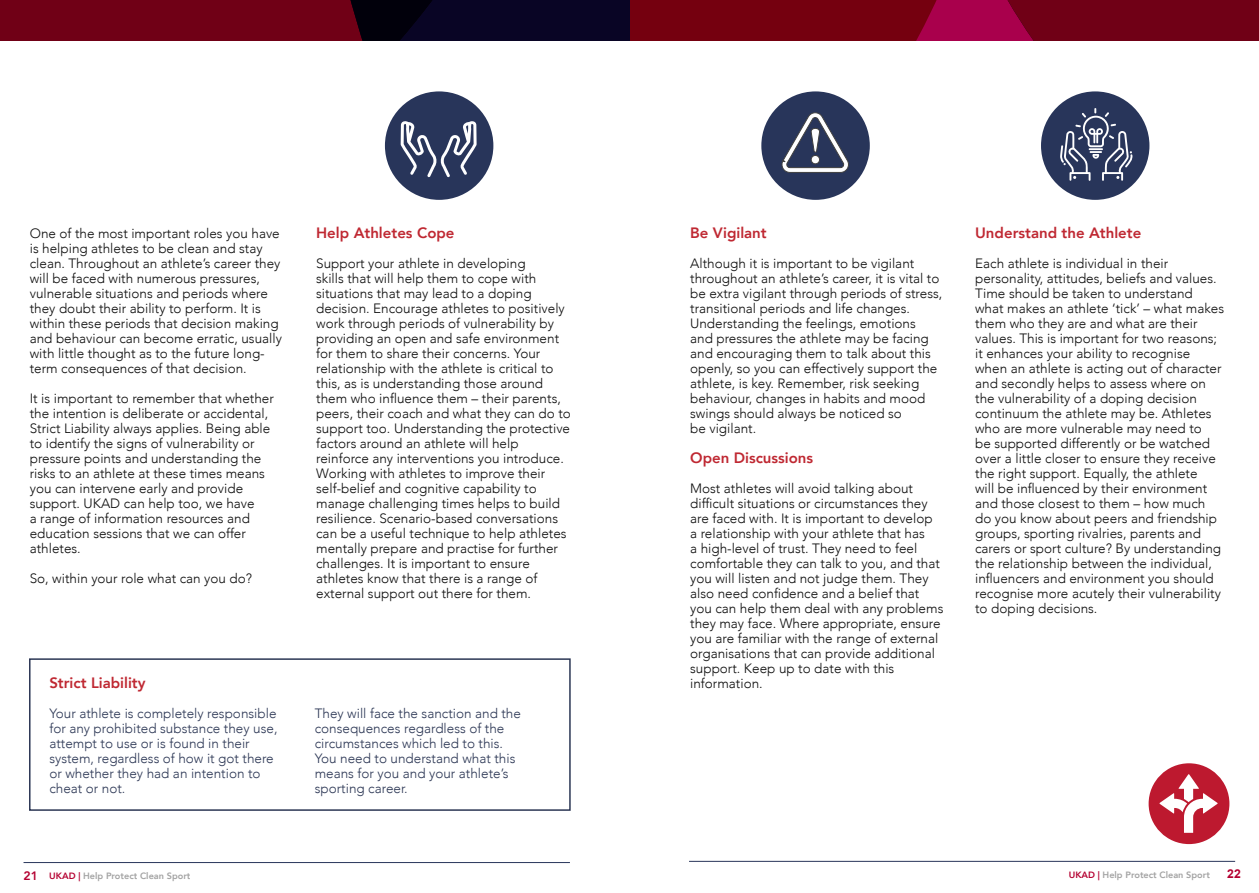
<style>
.page{position:relative;width:1259px;height:893px;background:#fff}
.page>*{position:absolute;margin:0;border:0;box-sizing:border-box;transform-origin:0 0}
.t1{font:800 15px "Avenir";color:#bf2832}
.t2{font:300 13.5px/15px "Avenir";color:#0c0c0c}
.t3{font:300 13.5px/15px "Avenir";color:#2b3654}
.t4{font:700 12.15px "Arial";color:#b40031}
.t5{font:800 9.15px "Avenir";color:#a3a3a3}
.s1{font-size:12.15px;color:#b40031}
.s2{color:#b40031}
</style>
<div class="page">
<hr style="left:24px;top:862px;width:546px;height:1px;background:#28355a">
<hr style="left:689px;top:861px;width:546px;height:1px;background:#28355a">
<svg style="left:0;top:0;width:1259px;height:40px;background:#5e001a"></svg>
<div style="left:29px;top:658px;width:542px;height:153px;border:2px solid #2b3654"></div>
<div style="left:1148px;top:763px;width:81px;height:81px;background:#bd192f;border-radius:50%"></div>
<svg style="left:1159px;top:774px;width:58px;height:59px"></svg>
<div style="left:761px;top:91px;width:109px;height:109px;background:#28355a;border-radius:50%"></div>
<div style="left:385px;top:91px;width:108px;height:109px;background:#28355a;border-radius:50%"></div>
<div style="left:1041px;top:91px;width:108px;height:109px;background:#28355a;border-radius:50%"></div>
<svg style="left:401px;top:121px;width:75px;height:56px"></svg>
<svg style="left:781px;top:113px;width:68px;height:60px"></svg>
<svg style="left:1060px;top:108px;width:73px;height:73px"></svg>
<p class="t2" style="left:30px;top:225px;width:254px">One of the most important roles you have is helping athletes to be clean and stay clean. Throughout an athlete’s career they will be faced with numerous pressures, vulnerable situations and periods where they doubt their ability to perform. It is within these periods that decision making and behaviour can become erratic, usually with little thought as to the future long&shy;term consequences of that decision.</p>
<p class="t2" style="left:30px;top:390px;width:246px">It is important to remember that whether the intention is deliberate or accidental, Strict Liability always applies. Being able to identify the signs of vulnerability or pressure points and understanding the risks to an athlete at these times means you can intervene early and provide support. UKAD can help too, we have<br>a range of information resources and education sessions that we can offer athletes.</p>
<p class="t2" style="left:30px;top:570px;width:224px">So, within your role what can you do?</p>
<p class="t1" style="left:316px;top:221px;width:140px">Help Athletes Cope</p>
<p class="t2" style="left:316px;top:255px;width:256px">Support your athlete in developing<br>skills that will help them to cope with situations that may lead to a doping decision. Encourage athletes to positively work through periods of vulnerability by providing an open and safe environment for them to share their concerns. Your relationship with the athlete is critical to this, as is understanding those around them who influence them – their parents, peers, their coach and what they can do to support too. Understanding the protective factors around an athlete will help reinforce any interventions you introduce.<br>Working with athletes to improve their self-belief and cognitive capability to manage challenging times helps to build resilience. Scenario-based conversations can be a useful technique to help athletes mentally prepare and practise for further challenges. It is important to ensure athletes know that there is a range of external support out there for them.</p>
<p class="t1" style="left:49px;top:671px;width:98px">Strict Liability</p>
<p class="t3" style="left:49px;top:705px;width:230px">Your athlete is completely responsible for any prohibited substance they use, attempt to use or is found in their system, regardless of how it got there or whether they had an intention to cheat or not.</p>
<p class="t3" style="left:315px;top:705px;width:208px">They will face the sanction and the consequences regardless of the circumstances which led to this.<br>You need to understand what this means for you and your athlete’s sporting career.</p>
<p class="t1" style="left:690px;top:221px;width:78px">Be Vigilant</p>
<p class="t2" style="left:690px;top:255px;width:254px">Although it is important to be vigilant throughout an athlete’s career, it is vital to be extra vigilant through periods of stress, transitional periods and life changes.<br>Understanding the feelings, emotions<br>and pressures the athlete may be facing and encouraging them to talk about this openly, so you can effectively support the athlete, is key. Remember, risk seeking behaviour, changes in habits and mood swings should always be noticed so<br>be vigilant.</p>
<p class="t1" style="left:690px;top:446px;width:125px">Open Discussions</p>
<p class="t2" style="left:690px;top:480px;width:255px">Most athletes will avoid talking about difficult situations or circumstances they are faced with. It is important to develop<br>a relationship with your athlete that has<br>a high-level of trust. They need to feel comfortable they can talk to you, and that you will listen and not judge them. They also need confidence and a belief that you can help them deal with any problems they may face. Where appropriate, ensure you are familiar with the range of external organisations that can provide additional support. Keep up to date with this information.</p>
<p class="t1" style="left:975px;top:221px;width:168px">Understand the Athlete</p>
<p class="t2" style="left:975px;top:255px;width:250px">Each athlete is individual in their personality, attitudes, beliefs and values.<br>Time should be taken to understand what makes an athlete ‘tick’ – what makes them who they are and what are their values. This is important for two reasons; it enhances your ability to recognise when an athlete is acting out of character and secondly helps to assess where on the vulnerability of a doping decision continuum the athlete may be. Athletes who are more vulnerable may need to<br>be supported differently or be watched over a little closer to ensure they receive the right support. Equally, the athlete<br>will be influenced by their environment and those closest to them – how much do you know about peers and friendship groups, sporting rivalries, parents and carers or sport culture? By understanding the relationship between the individual, influencers and environment you should recognise more acutely their vulnerability to doping decisions.</p>
<p class="t5" style="left:24px;top:869px;width:168px"><span class="s1">21</span> <span class="s2">UKAD |</span> Help Protect Clean Sport</p>
<p class="t5" style="left:1068px;top:867px;width:143px"><span class="s2">UKAD |</span> Help Protect Clean Sport</p>
<p class="t4" style="left:1227px;top:865px;width:15px">22</p>
</div>
